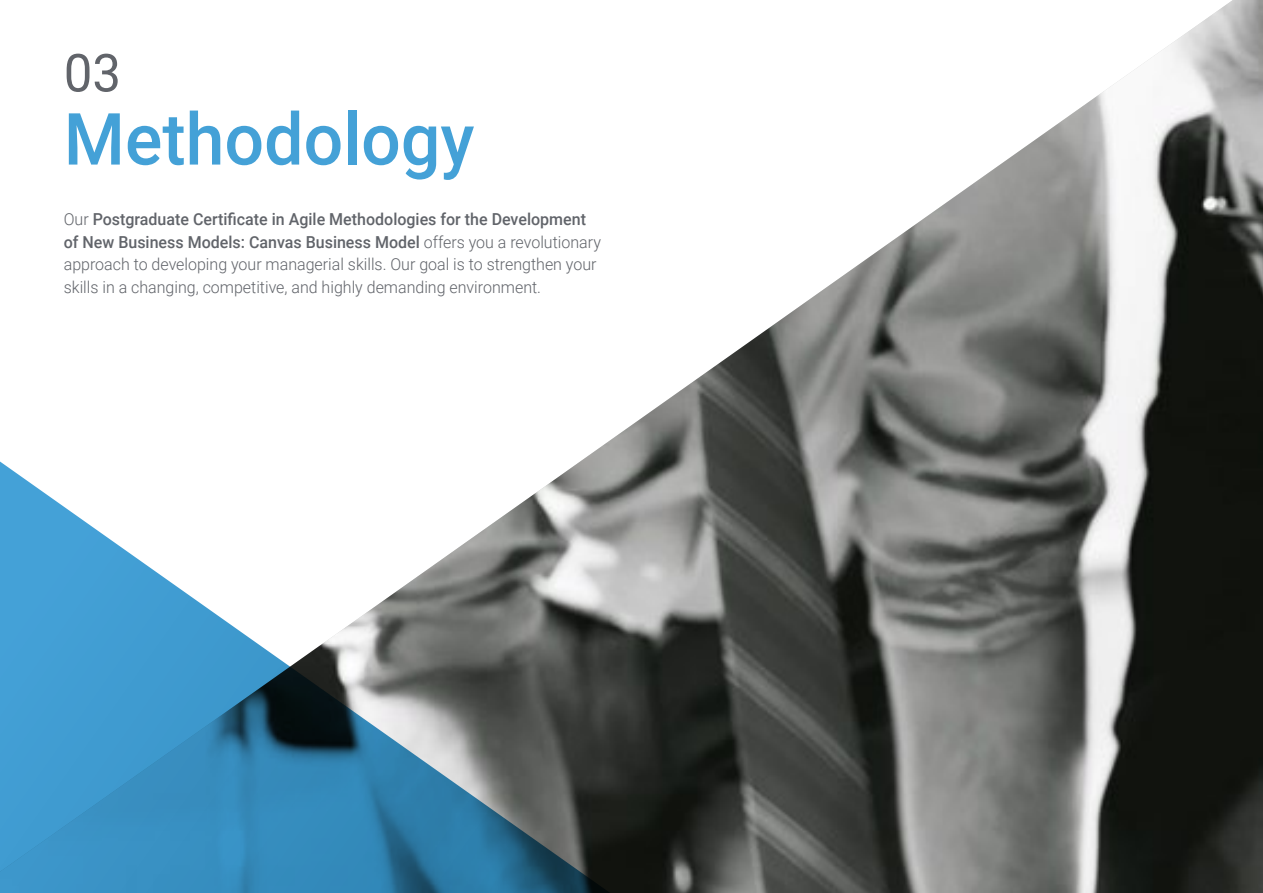
<style>
.page{position:relative;width:1263px;height:893px;background:#fff}
.page>*{position:absolute;margin:0;border:0;box-sizing:border-box;transform-origin:0 0}
.t1{font:500 72px "Roboto";color:#44a1d7}
.t2{font:52.5px "Roboto";color:#61646a}
.t3{font:300 16.5px/22.5px "Roboto";color:#61646a}
.s1{font-weight:500}
</style>
<div class="page">
<img style="left:602px;top:0;width:661px;height:893px">
<svg style="left:0;top:446px;width:640px;height:447px"></svg>
<h2 class="t2" style="left:64px;top:36px;width:59px">03</h2>
<h1 class="t1" style="left:64px;top:89px;width:412px">Methodology</h1>
<p class="t3" style="left:64px;top:207px;width:539px">Our <span class="s1">Postgraduate Certificate in Agile Methodologies for the Development of New Business Models: Canvas Business Model</span> offers you a revolutionary approach to developing your managerial skills. Our goal is to strengthen your skills in a changing, competitive, and highly demanding environment.</p>
</div>
